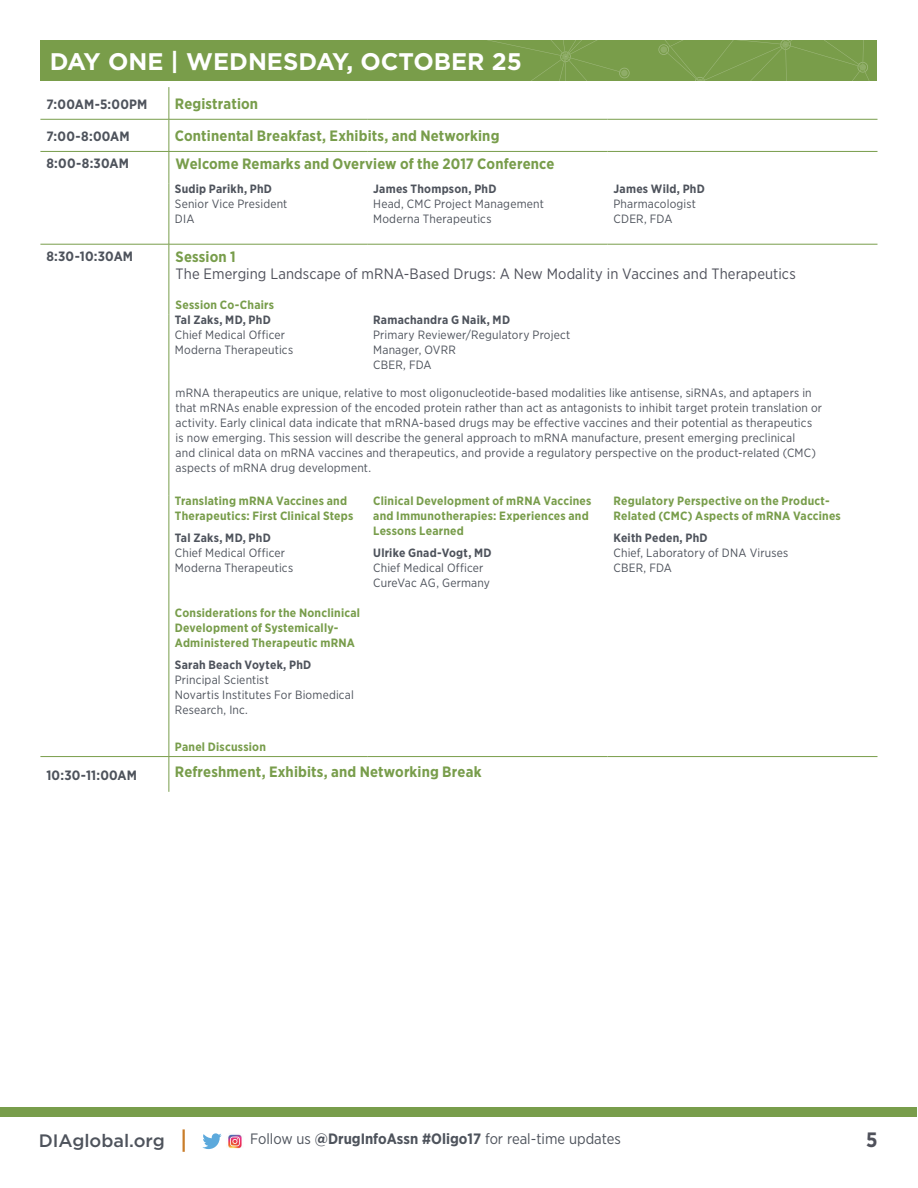
<style>
.page{position:relative;width:918px;height:1188px;background:#fff}
.page>*{position:absolute;margin:0;border:0;box-sizing:border-box;transform-origin:0 0}
.t1{font:700 24px "Gotham";color:#fff}
.t2{font:700 20.85px "Gotham Narrow";color:#4f515b}
.t3{font:500 18px "Gotham";color:#4e535c}
.t4{font:700 15px "Gotham Narrow";letter-spacing:.01em;color:#789d4b}
.t5{font:15px "Gotham Narrow";letter-spacing:.01em;color:#4f515b}
.t6{font:15px "Gotham Narrow";color:#4e535c}
.t7{font:700 13.5px "Gotham Narrow";letter-spacing:.015em;color:#4e535c}
.t8{font:12px/15px "Gotham Narrow";letter-spacing:.015em;color:#4e535c}
.t9{font:700 12px/15px "Gotham Narrow";letter-spacing:.02em;color:#789d4b}
.t10{font:700 12px "Gotham Narrow";letter-spacing:.02em;color:#4e535c}
.s1{font-weight:700}
</style>
<div class="page">
<div style="left:0;top:1107px;width:917px;height:9px;background:#789d4b"></div>
<hr style="left:183px;top:1129px;width:2px;height:23px;background:#c97d2a">
<div style="left:40px;top:40px;width:838px;height:41px;background:#799d4a"></div>
<svg style="left:487px;top:40px;width:391px;height:41px"></svg>
<svg style="left:202px;top:1133px;width:20px;height:16px"></svg>
<img style="left:228px;top:1134px;width:14px;height:15px">
<hr style="left:169px;top:87px;width:1px;height:32px;background:#789d4b">
<hr style="left:40px;top:119px;width:129px;height:1px;background:#789d4b">
<hr style="left:169px;top:119px;width:198px;height:1px;background:#789d4b">
<hr style="left:169px;top:119px;width:1px;height:32px;background:#789d4b">
<hr style="left:367px;top:119px;width:241px;height:1px;background:#789d4b">
<hr style="left:608px;top:119px;width:270px;height:1px;background:#789d4b">
<hr style="left:40px;top:151px;width:129px;height:1px;background:#789d4b">
<hr style="left:169px;top:151px;width:198px;height:1px;background:#789d4b">
<hr style="left:169px;top:152px;width:1px;height:32px;background:#789d4b">
<hr style="left:367px;top:151px;width:241px;height:1px;background:#789d4b">
<hr style="left:608px;top:151px;width:270px;height:1px;background:#789d4b">
<hr style="left:169px;top:184px;width:1px;height:60px;background:#789d4b">
<hr style="left:40px;top:244px;width:129px;height:1px;background:#789d4b">
<hr style="left:169px;top:244px;width:198px;height:1px;background:#789d4b">
<hr style="left:367px;top:244px;width:241px;height:1px;background:#789d4b">
<hr style="left:608px;top:244px;width:270px;height:1px;background:#789d4b">
<hr style="left:169px;top:381px;width:1px;height:115px;background:#789d4b">
<hr style="left:169px;top:496px;width:1px;height:260px;background:#789d4b">
<hr style="left:169px;top:757px;width:1px;height:35px;background:#789d4b">
<hr style="left:40px;top:756px;width:129px;height:1px;background:#799d4a">
<hr style="left:169px;top:244px;width:1px;height:71px;background:#789d4b">
<hr style="left:169px;top:315px;width:1px;height:66px;background:#789d4b">
<hr style="left:169px;top:756px;width:198px;height:1px;background:#799d4a">
<hr style="left:367px;top:756px;width:241px;height:1px;background:#799d4a">
<hr style="left:608px;top:756px;width:270px;height:1px;background:#799d4a">
<h1 class="t1" style="left:50px;top:46px;width:474px">DAY ONE | WEDNESDAY, OCTOBER 25</h1>
<p class="t7" style="left:46px;top:95px;width:103px">7:00AM-5:00PM</p>
<p class="t4" style="left:175px;top:94px;width:85px">Registration</p>
<p class="t7" style="left:46px;top:127px;width:85px">7:00-8:00AM</p>
<p class="t4" style="left:175px;top:126px;width:326px">Continental Breakfast, Exhibits, and Networking</p>
<p class="t7" style="left:46px;top:155px;width:84px">8:00-8:30AM</p>
<p class="t4" style="left:176px;top:155px;width:380px">Welcome Remarks and Overview of the 2017 Conference</p>
<p class="t10" style="left:175px;top:181px;width:99px">Sudip Parikh, PhD</p>
<p class="t8" style="left:175px;top:196px;width:114px">Senior Vice President<br>DIA</p>
<p class="t10" style="left:373px;top:181px;width:125px">James Thompson, PhD</p>
<p class="t8" style="left:373px;top:196px;width:172px">Head, CMC Project Management<br>Moderna Therapeutics</p>
<p class="t10" style="left:613px;top:181px;width:93px">James Wild, PhD</p>
<p class="t8" style="left:613px;top:196px;width:84px">Pharmacologist<br>CDER, FDA</p>
<p class="t7" style="left:46px;top:248px;width:88px">8:30-10:30AM</p>
<p class="t4" style="left:176px;top:247px;width:62px">Session 1</p>
<p class="t5" style="left:176px;top:264px;width:622px">The Emerging Landscape of mRNA-Based Drugs: A New Modality in Vaccines and Therapeutics</p>
<p class="t9" style="left:176px;top:297px;width:100px">Session Co-Chairs</p>
<p class="t10" style="left:175px;top:312px;width:97px">Tal Zaks, MD, PhD</p>
<p class="t8" style="left:175px;top:327px;width:120px">Chief Medical Officer<br>Moderna Therapeutics</p>
<p class="t10" style="left:373px;top:312px;width:138px">Ramachandra G Naik, MD</p>
<p class="t8" style="left:373px;top:327px;width:199px">Primary Reviewer/Regulatory Project<br>Manager, OVRR<br>CBER, FDA</p>
<p class="t8" style="left:176px;top:385px;width:648px">mRNA therapeutics are unique, relative to most oligonucleotide-based modalities like antisense, siRNAs, and aptapers in that mRNAs enable expression of the encoded protein rather than act as antagonists to inhibit target protein translation or activity. Early clinical data indicate that mRNA-based drugs may be effective vaccines and their potential as therapeutics is now emerging. This session will describe the general approach to mRNA manufacture, present emerging preclinical<br>and clinical data on mRNA vaccines and therapeutics, and provide a regulatory perspective on the product-related (CMC) aspects of mRNA drug development.</p>
<p class="t9" style="left:175px;top:493px;width:180px">Translating mRNA Vaccines and<br>Therapeutics: First Clinical Steps</p>
<p class="t10" style="left:175px;top:530px;width:97px">Tal Zaks, MD, PhD</p>
<p class="t8" style="left:175px;top:545px;width:120px">Chief Medical Officer<br>Moderna Therapeutics</p>
<p class="t9" style="left:175px;top:605px;width:187px">Considerations for the Nonclinical<br>Development of Systemically-<br>Administered Therapeutic mRNA</p>
<p class="t10" style="left:175px;top:657px;width:138px">Sarah Beach Voytek, PhD</p>
<p class="t8" style="left:175px;top:672px;width:181px">Principal Scientist<br>Novartis Institutes For Biomedical<br>Research, Inc.</p>
<p class="t9" style="left:175px;top:739px;width:93px">Panel Discussion</p>
<p class="t9" style="left:373px;top:493px;width:220px">Clinical Development of mRNA Vaccines and Immunotherapies: Experiences and<br>Lessons Learned</p>
<p class="t10" style="left:373px;top:545px;width:120px">Ulrike Gnad-Vogt, MD</p>
<p class="t8" style="left:373px;top:560px;width:118px">Chief Medical Officer<br>CureVac AG, Germany</p>
<p class="t9" style="left:614px;top:493px;width:229px">Regulatory Perspective on the Product-<br>Related (CMC) Aspects of mRNA Vaccines</p>
<p class="t10" style="left:614px;top:530px;width:96px">Keith Peden, PhD</p>
<p class="t8" style="left:614px;top:545px;width:176px">Chief, Laboratory of DNA Viruses<br>CBER, FDA</p>
<p class="t7" style="left:46px;top:766px;width:92px">10:30-11:00AM</p>
<p class="t4" style="left:175px;top:762px;width:308px">Refreshment, Exhibits, and Networking Break</p>
<h3 class="t3" style="left:39px;top:1129px;width:127px">DIAglobal.org</h3>
<p class="t6" style="left:250px;top:1130px;width:372px">Follow us <span class="s1">@DrugInfoAssn #Oligo17</span> for real-time updates</p>
<h2 class="t2" style="left:866px;top:1126px;width:13px">5</h2>
</div>
